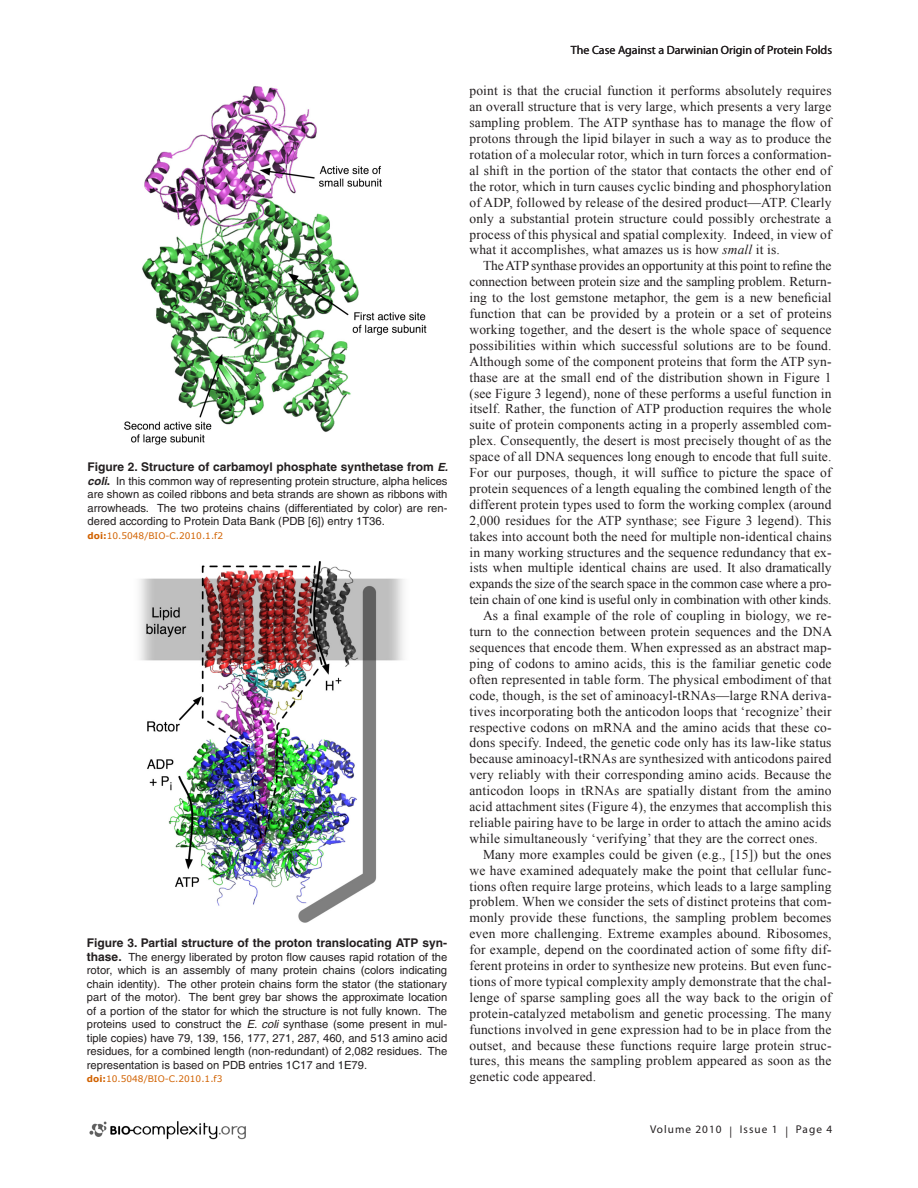
<style>
.page{position:relative;width:918px;height:1188px;background:#fff}
.page>*{position:absolute;margin:0;border:0;box-sizing:border-box;transform-origin:0 0}
.t1{font:13.5px/15.9px "Times New Roman";letter-spacing:.01em;color:#231f20;text-align:justify}
.t2{font:13.5px "Times New Roman";letter-spacing:-.01em;color:#231f20}
.t3{font:700 12px "Helvetica";color:#231f20}
.t4{font:12px "Myriad Pro";color:#231f20}
.t5{font:11.25px/13.5px "Helvetica";color:#231f20;text-align:justify}
.t6{font:11.25px "Myriad Pro";letter-spacing:.09em;color:#231f20}
.t7{font:9px "Verdana";color:#d16200}
.s1{font-style:italic;font-size:11.25px}
.s2{font-weight:700;font-style:italic}
.s3{font-weight:700;font-size:12px}
.s4{font-weight:700}
.s5{font-style:italic}
</style>
<div class="page">
<img style="left:89px;top:1121px;width:157px;height:19px">
<img style="left:124px;top:86px;width:303px;height:359px">
<img style="left:139px;top:561px;width:265px;height:362px">
<p class="t3" style="left:88px;top:460px;width:362px">Figure 2. Structure of carbamoyl phosphate synthetase from <span class="s1">E.</span></p>
<p class="t5" style="left:88px;top:474px;width:362px"><span class="s2">coli</span><span class="s3">.</span> In this common way of representing protein structure, alpha helices are shown as coiled ribbons and beta strands are shown as ribbons with arrowheads. The two proteins chains (differentiated by color) are ren&shy;dered according to Protein Data Bank (PDB [6]) entry 1T36.</p>
<p class="t7" style="left:88px;top:530px;width:137px"><span class="s4">doi:</span>10.5048/BIO-C.2010.1.f2</p>
<p class="t3" style="left:87px;top:936px;width:362px">Figure 3. Partial structure of the proton translocating ATP syn-</p>
<p class="t5" style="left:87px;top:950px;width:362px"><span class="s3">thase.</span> The energy liberated by proton flow causes rapid rotation of the rotor, which is an assembly of many protein chains (colors indicating chain identity). The other protein chains form the stator (the stationary part of the motor). The bent grey bar shows the approximate location of a portion of the stator for which the structure is not fully known. The proteins used to construct the <span class="s5">E. coli</span> synthase (some present in mul&shy;tiple copies) have 79, 139, 156, 177, 271, 287, 460, and 513 amino acid residues, for a combined length (non-redundant) of 2,082 residues. The representation is based on PDB entries 1C17 and 1E79.</p>
<p class="t7" style="left:87px;top:1073px;width:137px"><span class="s4">doi:</span>10.5048/BIO-C.2010.1.f3</p>
<p class="t4" style="left:571px;top:43px;width:263px">The Case Against a Darwinian Origin of Protein Folds</p>
<p class="t1" style="left:470px;top:83px;width:364px">point is that the crucial function it performs absolutely requires an overall structure that is very large, which presents a very large sampling problem. The ATP synthase has to manage the flow of protons through the lipid bilayer in such a way as to produce the rotation of a molecular rotor, which in turn forces a conformation&shy;al shift in the portion of the stator that contacts the other end of the rotor, which in turn causes cyclic binding and phosphorylation of ADP, followed by release of the desired product—ATP. Clearly only a substantial protein structure could possibly orchestrate a process of this physical and spatial complexity. Indeed, in view of what it accomplishes, what amazes us is how <span class="s5">small</span> it is.</p>
<p class="t2" style="left:483px;top:257px;width:350px">The ATP synthase provides an opportunity at this point to refine the</p>
<p class="t2" style="left:470px;top:273px;width:364px">connection between protein size and the sampling problem. Return-</p>
<p class="t1" style="left:470px;top:289px;width:364px">ing to the lost gemstone metaphor, the gem is a new beneficial</p>
<p class="t1" style="left:470px;top:305px;width:364px">function that can be provided by a protein or a set of proteins</p>
<p class="t1" style="left:470px;top:321px;width:364px">working together, and the desert is the whole space of sequence</p>
<p class="t1" style="left:470px;top:337px;width:364px">possibilities within which successful solutions are to be found.</p>
<p class="t1" style="left:470px;top:353px;width:364px">Although some of the component proteins that form the ATP syn-</p>
<p class="t1" style="left:470px;top:369px;width:364px">thase are at the small end of the distribution shown in Figure 1</p>
<p class="t1" style="left:470px;top:385px;width:364px">(see Figure 3 legend), none of these performs a useful function in</p>
<p class="t1" style="left:470px;top:401px;width:364px">itself. Rather, the function of ATP production requires the whole</p>
<p class="t1" style="left:470px;top:417px;width:364px">suite of protein components acting in a properly assembled com-</p>
<p class="t1" style="left:470px;top:433px;width:364px">plex. Consequently, the desert is most precisely thought of as the</p>
<p class="t1" style="left:470px;top:448px;width:364px">space of all DNA sequences long enough to encode that full suite.</p>
<p class="t1" style="left:470px;top:464px;width:364px">For our purposes, though, it will suffice to picture the space of</p>
<p class="t1" style="left:470px;top:480px;width:364px">protein sequences of a length equaling the combined length of the</p>
<p class="t1" style="left:470px;top:496px;width:364px">different protein types used to form the working complex (around</p>
<p class="t1" style="left:470px;top:512px;width:364px">2,000 residues for the ATP synthase; see Figure 3 legend). This</p>
<p class="t1" style="left:470px;top:528px;width:364px">takes into account both the need for multiple non-identical chains</p>
<p class="t1" style="left:470px;top:544px;width:364px">in many working structures and the sequence redundancy that ex-</p>
<p class="t1" style="left:470px;top:560px;width:364px">ists when multiple identical chains are used. It also dramatically</p>
<p class="t2" style="left:470px;top:575px;width:364px">expands the size of the search space in the common case where a pro-</p>
<p class="t2" style="left:470px;top:591px;width:364px">tein chain of one kind is useful only in combination with other kinds.</p>
<p class="t1" style="left:483px;top:608px;width:350px">As a final example of the role of coupling in biology, we re-</p>
<p class="t1" style="left:470px;top:623px;width:364px">turn to the connection between protein sequences and the DNA</p>
<p class="t1" style="left:470px;top:639px;width:364px">sequences that encode them. When expressed as an abstract map-</p>
<p class="t1" style="left:470px;top:655px;width:364px">ping of codons to amino acids, this is the familiar genetic code</p>
<p class="t1" style="left:470px;top:671px;width:364px">often represented in table form. The physical embodiment of that</p>
<p class="t1" style="left:470px;top:687px;width:364px">code, though, is the set of aminoacyl-tRNAs—large RNA deriva-</p>
<p class="t1" style="left:470px;top:703px;width:364px">tives incorporating both the anticodon loops that ‘recognize’ their</p>
<p class="t1" style="left:470px;top:719px;width:364px">respective codons on mRNA and the amino acids that these co-</p>
<p class="t1" style="left:470px;top:735px;width:364px">dons specify. Indeed, the genetic code only has its law-like status</p>
<p class="t1" style="left:470px;top:751px;width:364px">because aminoacyl-tRNAs are synthesized with anticodons paired</p>
<p class="t1" style="left:470px;top:767px;width:364px">very reliably with their corresponding amino acids. Because the</p>
<p class="t1" style="left:470px;top:782px;width:364px">anticodon loops in tRNAs are spatially distant from the amino</p>
<p class="t1" style="left:470px;top:798px;width:364px">acid attachment sites (Figure 4), the enzymes that accomplish this</p>
<p class="t1" style="left:470px;top:814px;width:364px">reliable pairing have to be large in order to attach the amino acids</p>
<p class="t1" style="left:470px;top:830px;width:350px">while simultaneously ‘verifying’ that they are the correct ones.</p>
<p class="t1" style="left:483px;top:846px;width:350px">Many more examples could be given (e.g., [15]) but the ones</p>
<p class="t1" style="left:470px;top:862px;width:364px">we have examined adequately make the point that cellular func-</p>
<p class="t1" style="left:470px;top:878px;width:364px">tions often require large proteins, which leads to a large sampling</p>
<p class="t1" style="left:470px;top:894px;width:364px">problem. When we consider the sets of distinct proteins that com-</p>
<p class="t1" style="left:470px;top:910px;width:364px">monly provide these functions, the sampling problem becomes</p>
<p class="t1" style="left:470px;top:926px;width:364px">even more challenging. Extreme examples abound. Ribosomes,</p>
<p class="t1" style="left:470px;top:941px;width:364px">for example, depend on the coordinated action of some fifty dif-</p>
<p class="t1" style="left:470px;top:957px;width:364px">ferent proteins in order to synthesize new proteins. But even func-</p>
<p class="t1" style="left:470px;top:973px;width:364px">tions of more typical complexity amply demonstrate that the chal-</p>
<p class="t1" style="left:470px;top:989px;width:364px">lenge of sparse sampling goes all the way back to the origin of</p>
<p class="t1" style="left:470px;top:1005px;width:364px">protein-catalyzed metabolism and genetic processing. The many</p>
<p class="t1" style="left:470px;top:1021px;width:364px">functions involved in gene expression had to be in place from the</p>
<p class="t1" style="left:470px;top:1037px;width:364px">outset, and because these functions require large protein struc-</p>
<p class="t1" style="left:470px;top:1053px;width:364px">tures, this means the sampling problem appeared as soon as the</p>
<p class="t1" style="left:470px;top:1069px;width:128px">genetic code appeared.</p>
<p class="t6" style="left:650px;top:1123px;width:184px">Volume 2010 | Issue 1 | Page 4</p>
</div>
